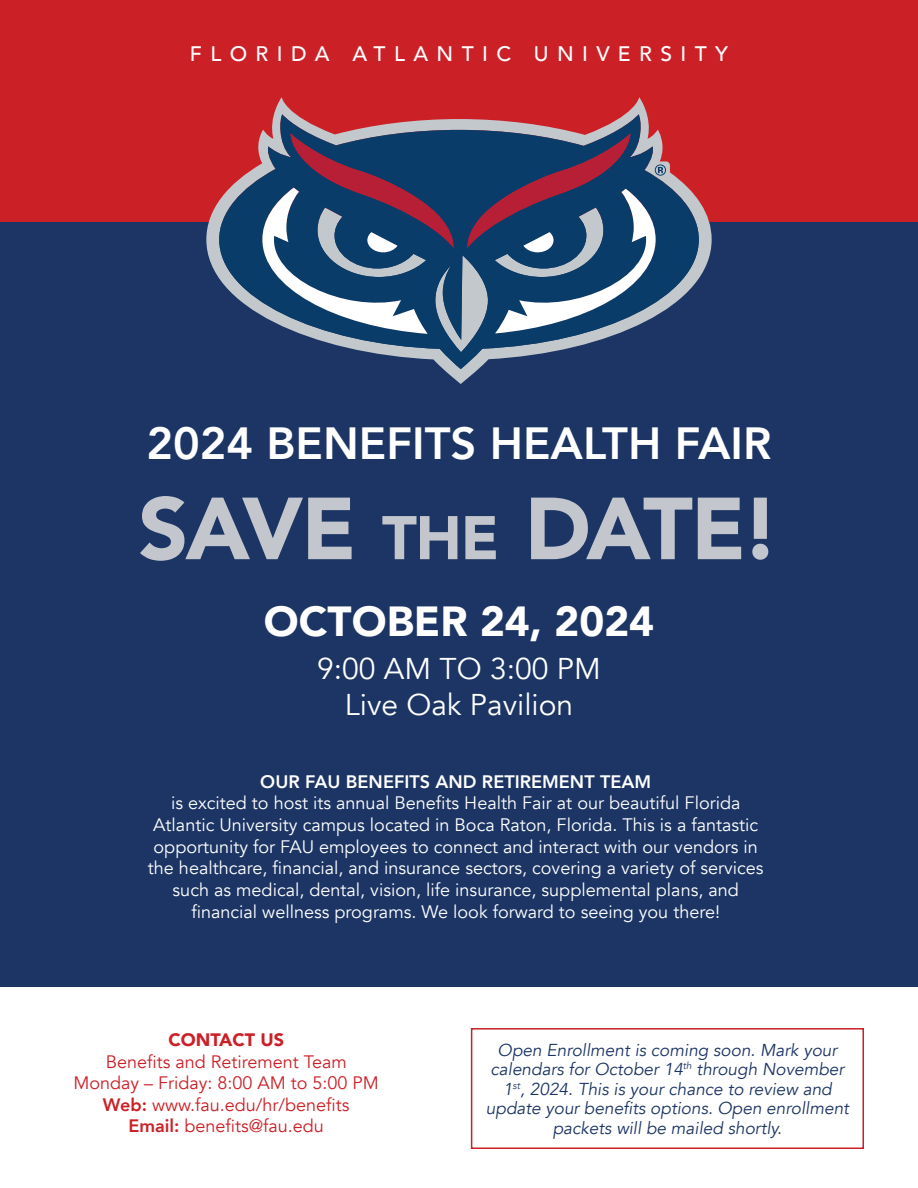
<style>
.page{position:relative;width:918px;height:1188px;background:#fff}
.page>*{position:absolute;margin:0;border:0;box-sizing:border-box;transform-origin:0 0}
.t1{font:900 87px "Avenir";letter-spacing:-.045em;color:#c3c7cd}
.t2{font:800 45px "Avenir";color:#fff}
.t3{font:900 42px "Avenir";color:#fff}
.t4{font:30px/36px "Avenir";color:#fff;text-align:center}
.t5{font:500 21px "Avenir";letter-spacing:.4em;color:#fff}
.t6{font:18px/21.6px "Avenir";color:#fff;text-align:center}
.t7{font:18px/21.6px "Avenir";color:#cc2027;text-align:center}
.t8{font:800 18px "Avenir";color:#fff}
.t9{font:900 18px "Avenir";color:#cc2027}
.t10{font:italic 17.25px/19.5px "Avenir";color:#1c3564;text-align:center}
.s1{font-size:60.9px}
.s2{font-weight:800}
</style>
<div class="page">
<div style="left:0;top:0;width:918px;height:222px;background:#cc2027"></div>
<div style="left:0;top:222px;width:918px;height:765px;background:#1c3564"></div>
<svg style="left:206px;top:97px;width:506px;height:287px"></svg>
<svg style="left:219px;top:114px;width:480px;height:255px"></svg>
<svg style="left:262px;top:134px;width:404px;height:218px;background:#475e80"></svg>
<div style="left:471px;top:1028px;width:393px;height:121px;border:2px solid #cc2027"></div>
<p class="t5" style="left:190px;top:35px;width:540px">FLORIDA ATLANTIC UNIVERSITY</p>
<h2 class="t2" style="left:147px;top:408px;width:626px">2024 BENEFITS HEALTH FAIR</h2>
<h1 class="t1" style="left:138px;top:454px;width:643px">SAVE <span class="s1">the</span> DATE!</h1>
<h3 class="t3" style="left:264px;top:585px;width:392px">OCTOBER 24, 2024</h3>
<h3 class="t4" style="left:317px;top:651px;width:285px">9:00 AM TO 3:00 PM<br>Live Oak Pavilion</h3>
<p class="t8" style="left:260px;top:767px;width:392px">OUR FAU BENEFITS AND RETIREMENT TEAM</p>
<p class="t6" style="left:148px;top:793px;width:617px">is excited to host its annual Benefits Health Fair at our beautiful Florida Atlantic University campus located in Boca Raton, Florida. This is a fantastic opportunity for FAU employees to connect and interact with our vendors in the healthcare, financial, and insurance sectors, covering a variety of services such as medical, dental, vision, life insurance, supplemental plans, and financial wellness programs. We look forward to seeing you there!</p>
<p class="t9" style="left:168px;top:1024px;width:117px">CONTACT US</p>
<p class="t7" style="left:74px;top:1051px;width:307px">Benefits and Retirement Team<br>Monday – Friday: 8:00 AM to 5:00 PM<br><span class="s2">Web:</span> www.fau.edu/hr/benefits<br><span class="s2">Email:</span> benefits@fau.edu</p>
<p class="t10" style="left:486px;top:1040px;width:365px">Open Enrollment is coming soon. Mark your calendars for October 14<sup>th</sup> through November 1<sup>st</sup>, 2024. This is your chance to review and update your benefits options. Open enrollment packets will be mailed shortly.</p>
</div>
